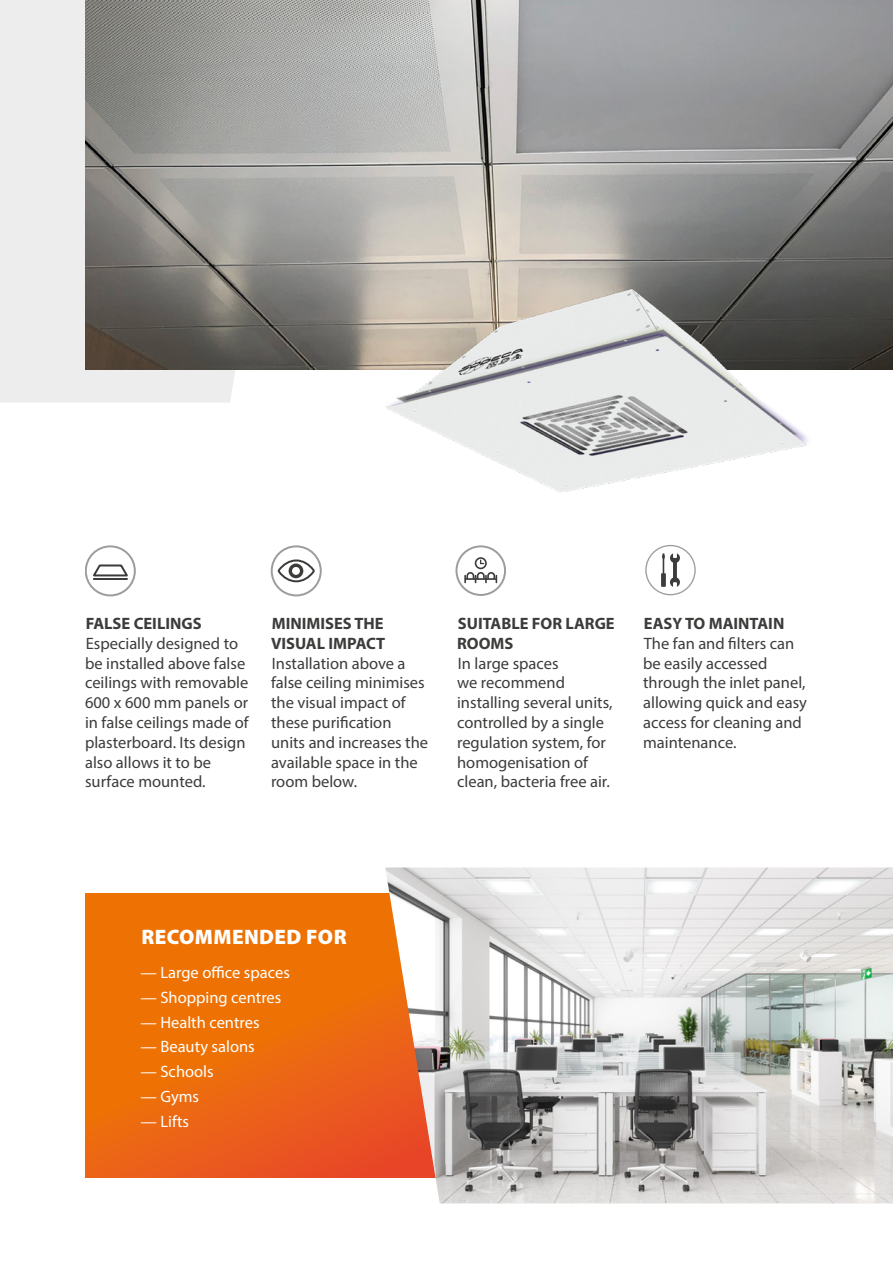
<style>
.page{position:relative;width:893px;height:1263px;background:#fff}
.page>*{position:absolute;margin:0;border:0;box-sizing:border-box;transform-origin:0 0}
.t1{font:900 21px "Myriad Pro";letter-spacing:.02em;color:#fff}
.t2{font:16.5px/19.8px "Myriad Pro";color:#3c3c3b}
.t3{font:16.5px "Myriad Pro";color:#fff}
.t4{font:700 16.5px/19.8px "Myriad Pro";color:#3c3c3b}
</style>
<div class="page">
<svg style="left:272px;top:546px;width:49px;height:49px"></svg>
<div style="left:271px;top:545px;width:51px;height:51px;border:2px solid #9d9d9c;border-radius:50%"></div>
<svg style="left:276px;top:558px;width:41px;height:25px"></svg>
<svg style="left:289px;top:563px;width:14px;height:15px"></svg>
<div style="left:292px;top:567px;width:8px;height:8px;background:#fff;border-radius:50%"></div>
<div style="left:0;top:0;width:235px;height:403px;background:#ededed"></div>
<svg style="left:85px;top:893px;width:300px;height:285px;background:#ec6a0c"></svg>
<div style="left:85px;top:545px;width:51px;height:51px;border:2px solid #9d9d9c;border-radius:50%"></div>
<svg style="left:93px;top:564px;width:35px;height:13px"></svg>
<hr style="left:94px;top:578px;width:33px;height:2px;background:#3c3c3b">
<svg style="left:456px;top:546px;width:49px;height:49px"></svg>
<div style="left:455px;top:545px;width:51px;height:51px;border:2px solid #9d9d9c;border-radius:50%"></div>
<svg style="left:464px;top:557px;width:33px;height:26px"></svg>
<div style="left:645px;top:545px;width:51px;height:50px;border:1px solid #9d9d9c;border-radius:50%"></div>
<svg style="left:661px;top:553px;width:19px;height:34px"></svg>
<img style="left:385px;top:867px;width:508px;height:336px">
<img style="left:85px;top:0;width:808px;height:370px">
<img style="left:361px;top:288px;width:482px;height:205px">
<p class="t4" style="left:86px;top:613px;width:117px">FALSE CEILINGS</p>
<p class="t2" style="left:85px;top:633px;width:165px">Especially designed to be installed above false ceilings with removable<br>600 x 600 mm panels or in false ceilings made of plasterboard. Its design also allows it to be surface mounted.</p>
<p class="t4" style="left:271px;top:613px;width:116px">MINIMISES THE<br>VISUAL IMPACT</p>
<p class="t2" style="left:271px;top:653px;width:159px">Installation above a false ceiling minimises the visual impact of these purification units and increases the available space in the room below.</p>
<p class="t4" style="left:457px;top:613px;width:159px">SUITABLE FOR LARGE<br>ROOMS</p>
<p class="t2" style="left:457px;top:653px;width:157px">In large spaces<br>we recommend installing several units, controlled by a single regulation system, for homogenisation of clean, bacteria free air.</p>
<p class="t4" style="left:644px;top:613px;width:142px">EASY TO MAINTAIN</p>
<p class="t2" style="left:643px;top:633px;width:165px">The fan and filters can be easily accessed through the inlet panel, allowing quick and easy access for cleaning and maintenance.</p>
<p class="t1" style="left:141px;top:923px;width:207px">RECOMMENDED FOR</p>
<p class="t3" style="left:140px;top:962px;width:151px">— Large office spaces</p>
<p class="t3" style="left:140px;top:987px;width:143px">— Shopping centres</p>
<p class="t3" style="left:140px;top:1012px;width:121px">— Health centres</p>
<p class="t3" style="left:140px;top:1037px;width:116px">— Beauty salons</p>
<p class="t3" style="left:140px;top:1062px;width:75px">— Schools</p>
<p class="t3" style="left:140px;top:1086px;width:60px">— Gyms</p>
<p class="t3" style="left:140px;top:1111px;width:50px">— Lifts</p>
</div>
